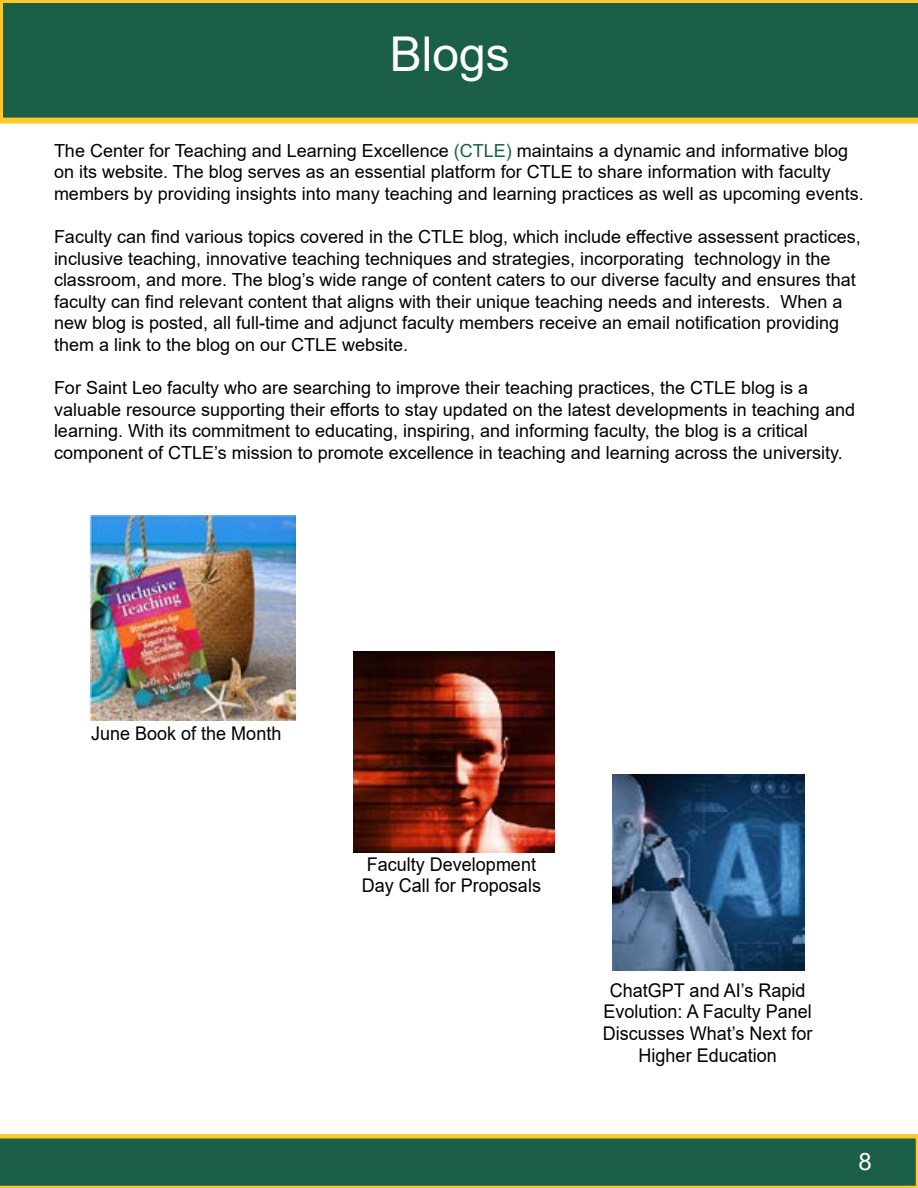
<style>
.page{position:relative;width:918px;height:1188px;background:#fff}
.page>*{position:absolute;margin:0;border:0;box-sizing:border-box;transform-origin:0 0}
.t1{font:48px "Arial";color:#fff}
.t2{font:24px "Arial";color:#fff}
.t3{font:18.9px/21.6px "Arial";color:#000;scale:.95 1}
.t4{font:18px/21.6px "Arial";color:#000}
.s1{color:#1b5f47}
</style>
<div class="page">
<svg style="left:0;top:0;width:918px;height:124px;background:#2d6745"></svg>
<svg style="left:0;top:1134px;width:918px;height:54px;background:#376c43"></svg>
<img style="left:90px;top:515px;width:206px;height:205px">
<img style="left:354px;top:652px;width:201px;height:201px">
<img style="left:612px;top:774px;width:193px;height:196px">
<h1 class="t1" style="left:390px;top:21px;width:122px">Blogs</h1>
<p class="t4" style="left:54px;top:139px;width:811px">The Center for Teaching and Learning Excellence <span class="s1">(CTLE)</span> maintains a dynamic and informative blog on its website. The blog serves as an essential platform for CTLE to share information with faculty members by providing insights into many teaching and learning practices as well as upcoming events.</p>
<p class="t4" style="left:54px;top:226px;width:808px">Faculty can find various topics covered in the CTLE blog, which include effective assessent practices, inclusive teaching, innovative teaching techniques and strategies, incorporating technology in the classroom, and more. The blog’s wide range of content caters to our diverse faculty and ensures that faculty can find relevant content that aligns with their unique teaching needs and interests. When a new blog is posted, all full-time and adjunct faculty members receive an email notification providing them a link to the blog on our CTLE website.</p>
<p class="t4" style="left:54px;top:377px;width:803px">For Saint Leo faculty who are searching to improve their teaching practices, the CTLE blog is a valuable resource supporting their efforts to stay updated on the latest developments in teaching and learning. With its commitment to educating, inspiring, and informing faculty, the blog is a critical component of CTLE’s mission to promote excellence in teaching and learning across the university.</p>
<p class="t3" style="left:91px;top:723px;width:202px">June Book of the Month</p>
<p class="t3" style="left:362px;top:853px;width:190px">Faculty Development<br>Day Call for Proposals</p>
<p class="t3" style="left:603px;top:979px;width:222px;text-align:center">ChatGPT and AI’s Rapid<br>Evolution: A Faculty Panel<br>Discusses What’s Next for<br>Higher Education</p>
<h2 class="t2" style="left:859px;top:1145px;width:15px">8</h2>
</div>
